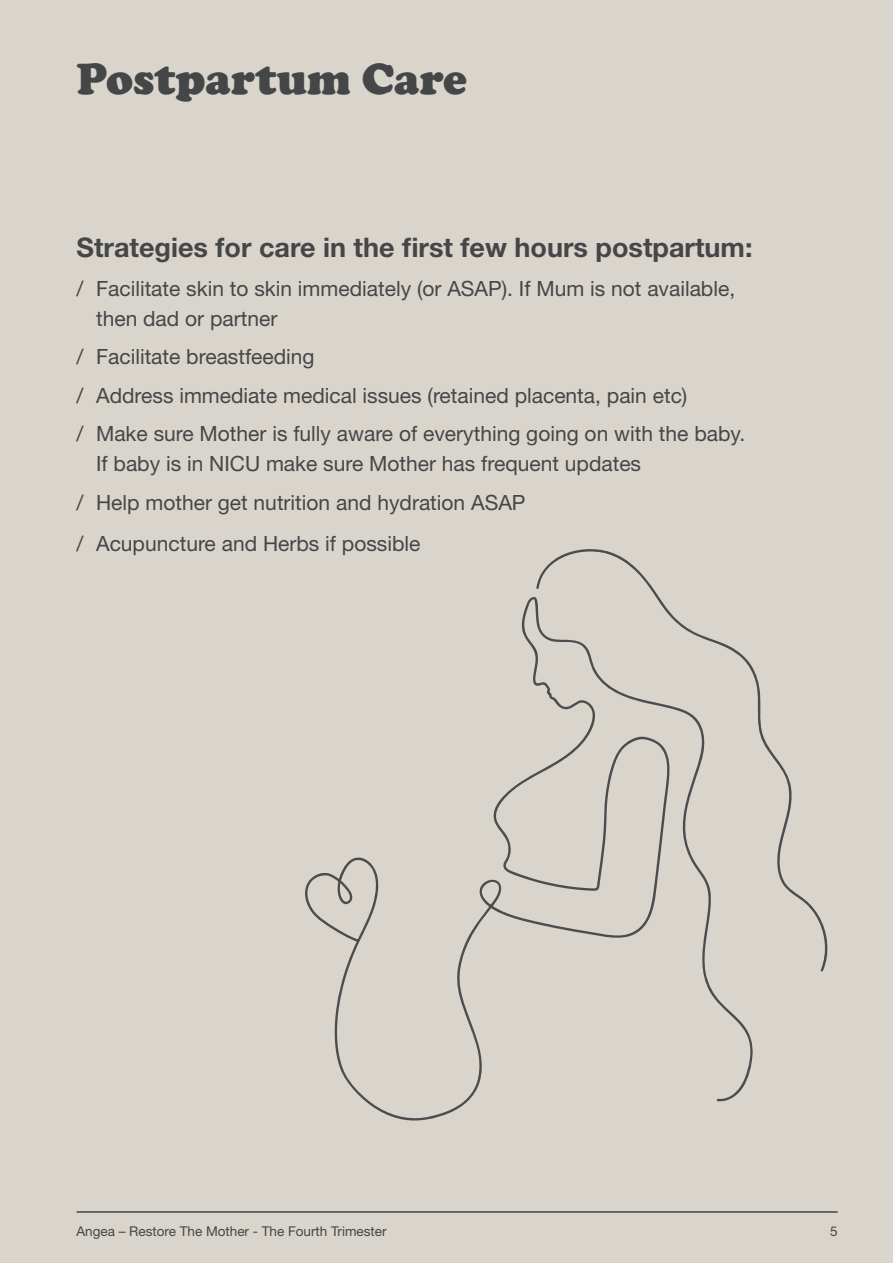
<style>
.page{position:relative;width:893px;height:1263px;background:#d9d4cc}
.page>*{position:absolute;margin:0;border:0;box-sizing:border-box;transform-origin:0 0}
.t1{font:900 45px "Cooper";color:#454647}
.Subheading{font:700 27px "Helvetica Neue LT Std";color:#454647}
.bullet_points{font:21px/30px "Helvetica Neue LT Std";color:#454647}
.t2{font:13.5px "Helvetica Neue LT Std";color:#454647}
</style>
<div class="page">
<hr style="left:77px;top:1211px;width:761px;height:2px;background:#454647">
<svg style="left:305px;top:597px;width:448px;height:524px"></svg>
<svg style="left:536px;top:549px;width:292px;height:423px"></svg>
<p class="t1" style="left:77px;top:53px;width:392px">Postpartum Care</p>
<p class="Subheading" style="left:77px;top:231px;width:677px">Strategies for care in the first few hours postpartum:</p>
<p class="bullet_points" style="left:96px;top:273px;width:641px;text-indent:-20px">/ Facilitate skin to skin immediately (or ASAP). If Mum is not available, then dad or partner</p>
<p class="bullet_points" style="left:77px;top:342px;width:240px">/ Facilitate breastfeeding</p>
<p class="bullet_points" style="left:77px;top:380px;width:612px">/ Address immediate medical issues (retained placenta, pain etc)</p>
<p class="bullet_points" style="left:96px;top:419px;width:651px;text-indent:-20px">/ Make sure Mother is fully aware of everything going on with the baby.<br>If baby is in NICU make sure Mother has frequent updates</p>
<p class="bullet_points" style="left:77px;top:487px;width:450px">/ Help mother get nutrition and hydration ASAP</p>
<p class="bullet_points" style="left:77px;top:529px;width:345px">/ Acupuncture and Herbs if possible</p>
<p class="t2" style="left:77px;top:1223px;width:312px">Angea – Restore The Mother - The Fourth Trimester</p>
<p class="t2" style="left:830px;top:1223px;width:9px">5</p>
</div>
